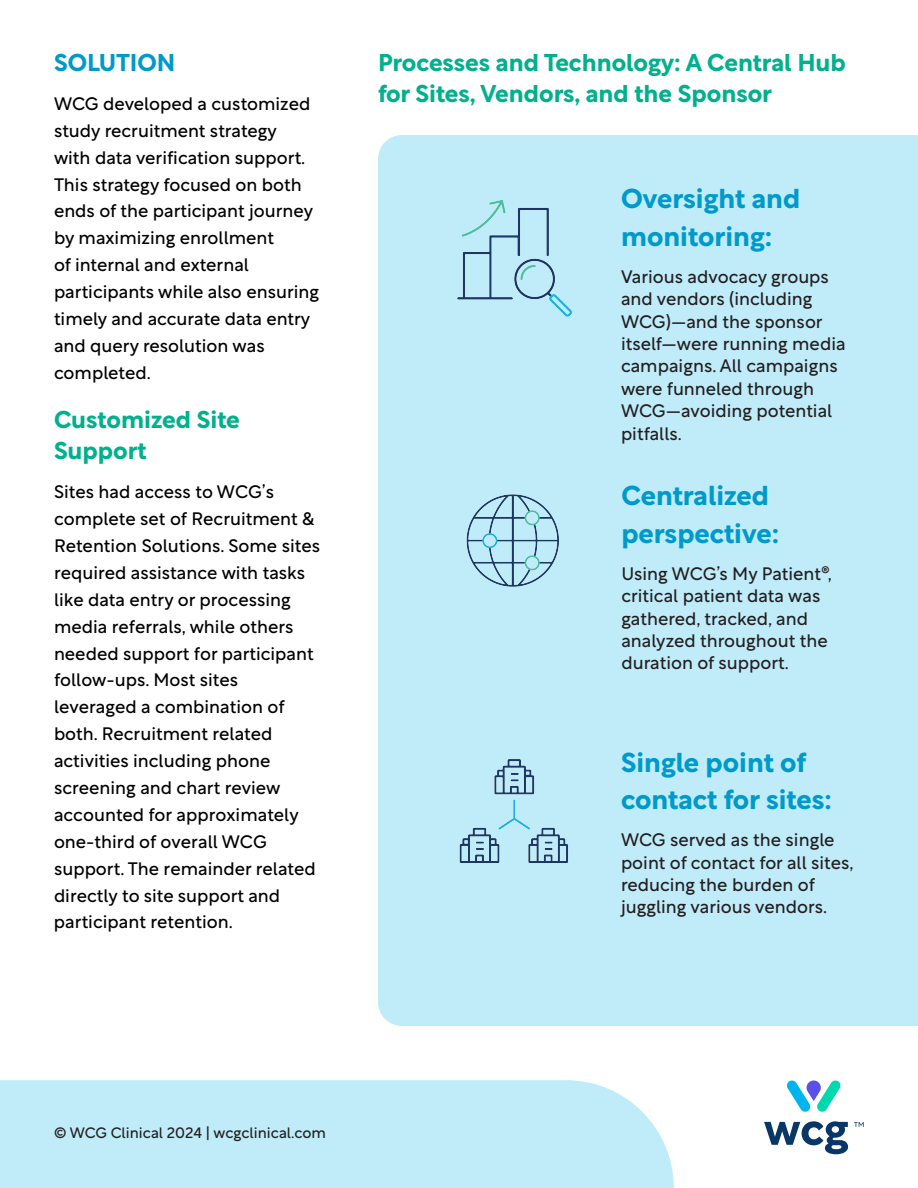
<style>
.page{position:relative;width:918px;height:1188px;background:#fff}
.page>*{position:absolute;margin:0;border:0;box-sizing:border-box;transform-origin:0 0}
.Body{font:700 26.85px/37.3px "Rotunda";color:#009aca}
.Body_Heading{font:700 23.85px/31.3px "Rotunda";color:#01b08c}
.Body-2{font:700 23.85px/31.3px "Rotunda";color:#01b08c}
.Body-3{font:700 23.85px "Rotunda";color:#009aca}
.t1{font:18px/22.4px "Rotunda";color:#231f20}
.Body-4{font:17.85px/26.8px "Rotunda";color:#000}
.Footer_Info{font:15px "Rotunda";color:#231f20}
</style>
<div class="page">
<svg style="left:786px;top:1080px;width:55px;height:32px"></svg>
<svg style="left:764px;top:1121px;width:84px;height:33px"></svg>
<svg style="left:854px;top:1122px;width:10px;height:5px"></svg>
<div style="left:0;top:1080px;width:674px;height:108px;background:#c0ecfa"></div>
<div style="left:378px;top:135px;width:540px;height:891px;background:#c0ecfa"></div>
<img style="left:446px;top:189px;width:134px;height:135px">
<img style="left:459px;top:486px;width:108px;height:108px">
<img style="left:452px;top:752px;width:122px;height:122px">
<p class="Body-3" style="left:54px;top:42px;width:123px">SOLUTION</p>
<p class="Body-4" style="left:54px;top:88px;width:267px">WCG developed a customized study recruitment strategy<br>with data verification support.<br>This strategy focused on both ends of the participant journey by maximizing enrollment<br>of internal and external participants while also ensuring timely and accurate data entry and query resolution was completed.</p>
<p class="Body-2" style="left:54px;top:401px;width:187px">Customized Site<br>Support</p>
<p class="Body-4" style="left:54px;top:477px;width:268px">Sites had access to WCG’s complete set of Recruitment &amp;<br>Retention Solutions. Some sites required assistance with tasks like data entry or processing media referrals, while others needed support for participant follow-ups. Most sites leveraged a combination of both. Recruitment related activities including phone screening and chart review accounted for approximately one-third of overall WCG support. The remainder related directly to site support and participant retention.</p>
<p class="Body_Heading" style="left:378px;top:44px;width:469px">Processes and Technology: A Central Hub for Sites, Vendors, and the Sponsor</p>
<p class="Body" style="left:621px;top:177px;width:181px">Oversight and monitoring:</p>
<p class="t1" style="left:621px;top:263px;width:226px">Various advocacy groups and vendors (including<br>WCG)—and the sponsor itself—were running media campaigns. All campaigns were funneled through<br>WCG—avoiding potential pitfalls.</p>
<p class="Body" style="left:621px;top:474px;width:159px">Centralized perspective:</p>
<p class="t1" style="left:621px;top:560px;width:212px">Using WCG’s My Patient®, critical patient data was gathered, tracked, and analyzed throughout the duration of support.</p>
<p class="Body" style="left:621px;top:740px;width:212px">Single point of contact for sites:</p>
<p class="t1" style="left:621px;top:827px;width:234px">WCG served as the single point of contact for all sites, reducing the burden of juggling various vendors.</p>
<p class="Footer_Info" style="left:54px;top:1119px;width:274px">© WCG Clinical 2024 | wcgclinical.com</p>
</div>
